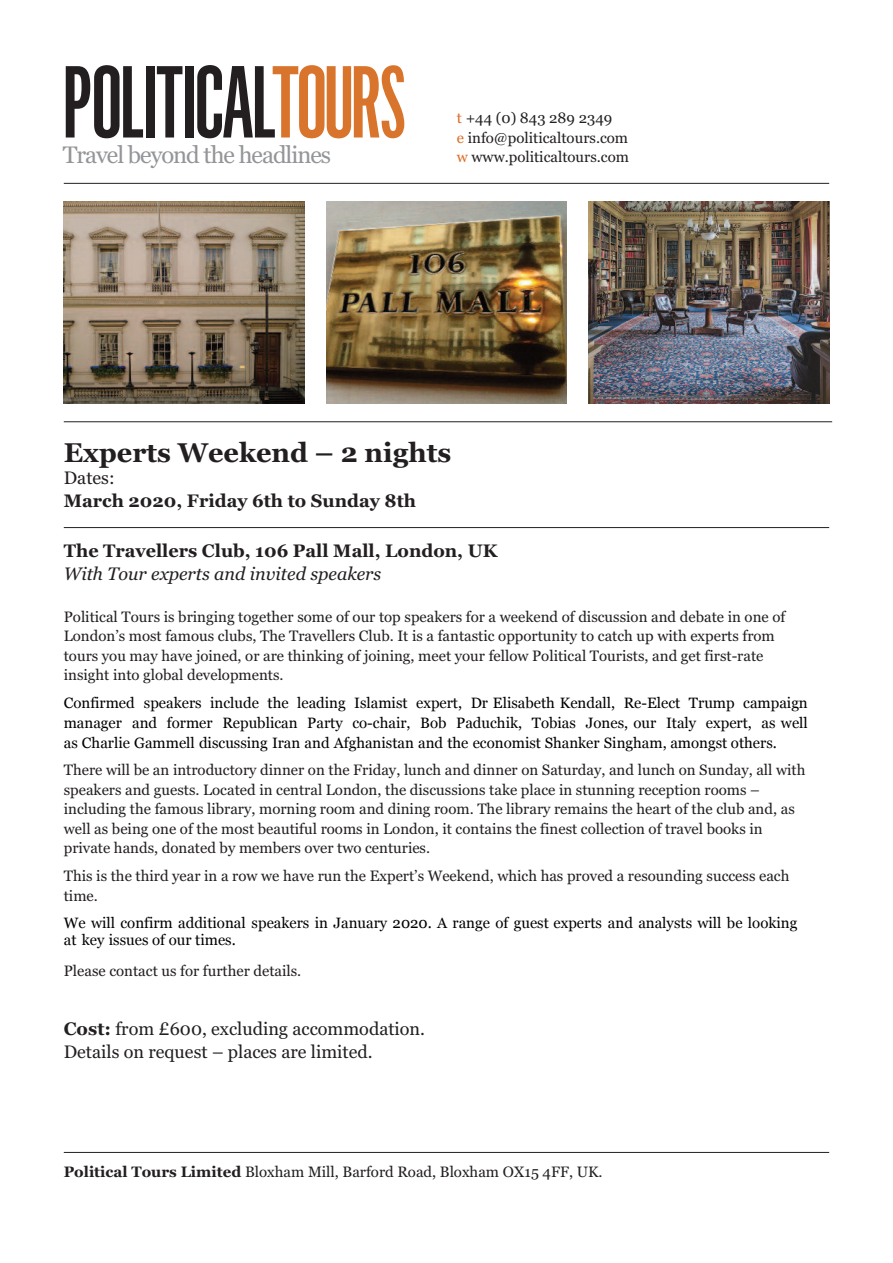
<style>
.page{position:relative;width:893px;height:1263px;background:#fff}
.page>*{position:absolute;margin:0;border:0;box-sizing:border-box;transform-origin:0 0}
.t1{font:700 27px "Georgia";color:#231f20}
.t2{font:23.85px "Georgia";letter-spacing:-.045em;color:#939598}
.t3{font:18px/22.5px "Georgia";color:#231f20}
.t4{font:700 18px "Georgia";color:#231f20}
.t5{font:italic 18px "Georgia";color:#231f20}
.t6{font:15px/19.5px "Georgia";color:#231f20}
.t7{font:15px/19.6px "Georgia";color:#000;text-align:justify}
.s1{color:#de6b24}
.s2{font-weight:700}
</style>
<div class="page">
<img style="left:588px;top:202px;width:241px;height:202px">
<img style="left:326px;top:202px;width:241px;height:202px">
<img style="left:64px;top:202px;width:241px;height:202px">
<hr style="left:64px;top:527px;width:765px;height:1px;background:#231f20">
<hr style="left:64px;top:421px;width:768px;height:1px;background:#231f20">
<svg style="left:66px;top:65px;width:77px;height:73px"></svg>
<div style="left:146px;top:66px;width:8px;height:71px;background:#231f20"></div>
<svg style="left:157px;top:66px;width:25px;height:71px"></svg>
<div style="left:185px;top:66px;width:9px;height:71px;background:#231f20"></div>
<svg style="left:197px;top:65px;width:207px;height:73px"></svg>
<hr style="left:64px;top:183px;width:765px;height:1px;background:#231f20">
<hr style="left:64px;top:1152px;width:765px;height:1px;background:#231f20">
<h2 class="t2" style="left:63px;top:138px;width:270px">Travel beyond the headlines</h2>
<p class="t6" style="left:457px;top:108px;width:174px"><span class="s1">t</span> +44 (0) 843 289 2349<br><span class="s1">e</span> info@politicaltours.com <span class="s1">w</span> www.politicaltours.com</p>
<h1 class="t1" style="left:64px;top:437px;width:389px">Experts Weekend – 2 nights</h1>
<p class="t3" style="left:64px;top:467px;width:52px">Dates:</p>
<p class="t4" style="left:64px;top:490px;width:354px">March 2020, Friday 6th to Sunday 8th</p>
<p class="t4" style="left:64px;top:540px;width:435px">The Travellers Club, 106 Pall Mall, London, UK</p>
<p class="t5" style="left:64px;top:563px;width:319px">With Tour experts and invited speakers</p>
<p class="t6" style="left:64px;top:607px;width:723px">Political Tours is bringing together some of our top speakers for a weekend of discussion and debate in one of London’s most famous clubs, The Travellers Club. It is a fantastic opportunity to catch up with experts from tours you may have joined, or are thinking of joining, meet your fellow Political Tourists, and get first-rate insight into global developments.</p>
<p class="t7" style="left:64px;top:693px;width:746px">Confirmed speakers include the leading Islamist expert, Dr Elisabeth Kendall, Re-Elect Trump campaign manager and former Republican Party co-chair, Bob Paduchik, Tobias Jones, our Italy expert, as well as Charlie Gammell discussing Iran and Afghanistan and the economist Shanker Singham, amongst others.</p>
<p class="t6" style="left:64px;top:760px;width:743px">There will be an introductory dinner on the Friday, lunch and dinner on Saturday, and lunch on Sunday, all with speakers and guests. Located in central London, the discussions take place in stunning reception rooms – including the famous library, morning room and dining room. The library remains the heart of the club and, as well as being one of the most beautiful rooms in London, it contains the finest collection of travel books in private hands, donated by members over two centuries.</p>
<p class="t6" style="left:64px;top:866px;width:727px">This is the third year in a row we have run the Expert’s Weekend, which has proved a resounding success each time.</p>
<p class="t7" style="left:64px;top:914px;width:735px;line-height:17.2px">We will confirm additional speakers in January 2020. A range of guest experts and analysts will be looking at key issues of our times.</p>
<p class="t6" style="left:64px;top:961px;width:239px">Please contact us for further details.</p>
<p class="t3" style="left:64px;top:1018px;width:363px"><span class="s2">Cost:</span> from £600, excluding accommodation.<br>Details on request – places are limited.</p>
<p class="t6" style="left:64px;top:1161px;width:540px"><span class="s2">Political Tours Limited</span> Bloxham Mill, Barford Road, Bloxham OX15 4FF, UK.</p>
</div>
